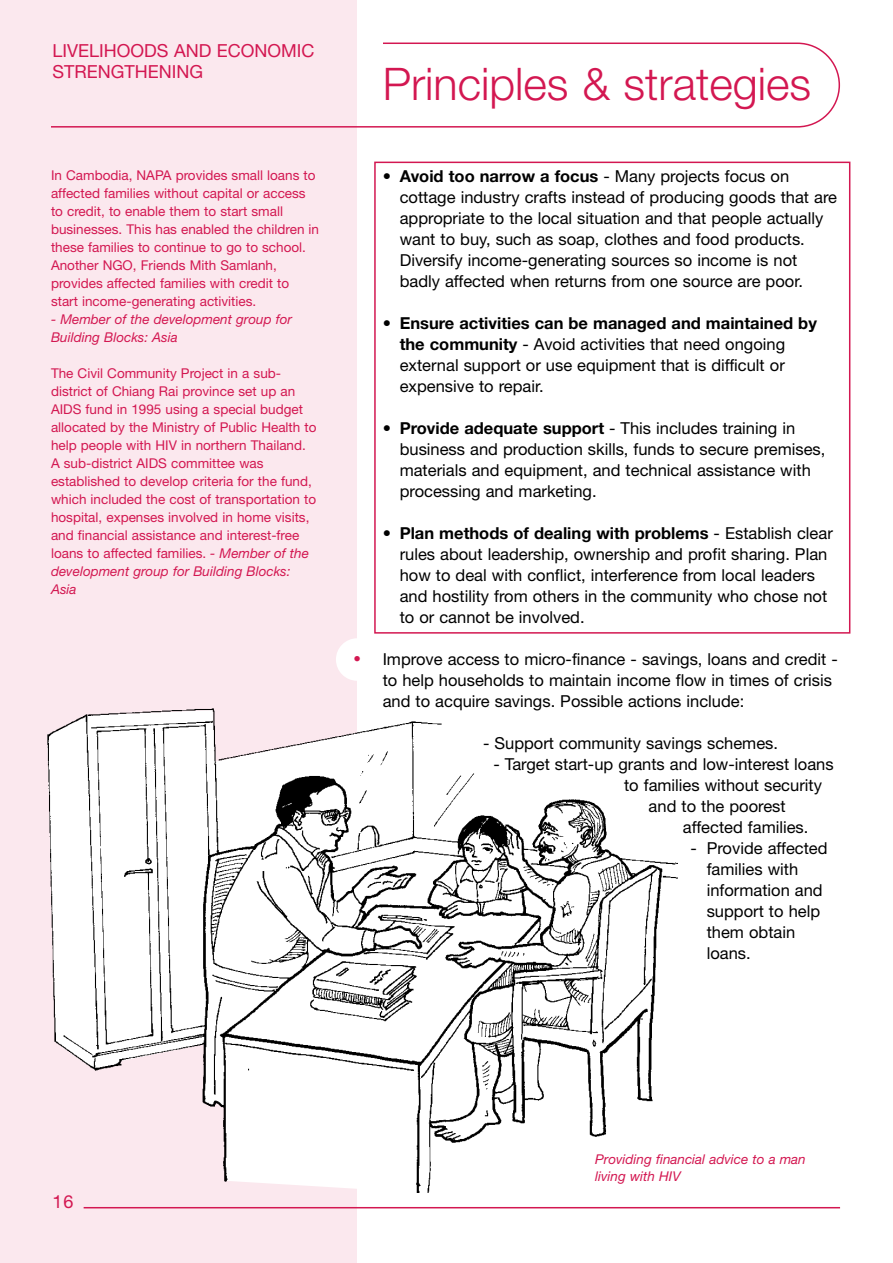
<style>
.page{position:relative;width:893px;height:1263px;background:#fff}
.page>*{position:absolute;margin:0;border:0;box-sizing:border-box;transform-origin:0 0}
.t1{font:300 45px "Helvetica Neue";color:#d31751}
.t2{font:18px/21px "Helvetica Neue";color:#d31751}
.t3{font:16.5px/21px "Helvetica Neue";color:#000}
.t4{font:15px "Helvetica Neue";color:#d31751}
.t5{font:13.5px/18px "Helvetica Neue";color:#d31751}
.t6{font:italic 13.5px/16.5px "Helvetica Neue";color:#d31751}
.s1{font-style:italic}
.s2{font-weight:700}
</style>
<div class="page">
<div style="left:0;top:0;width:357px;height:1263px;background:#fbe8ee"></div>
<svg style="left:51px;top:43px;width:789px;height:85px"></svg>
<div style="left:0;top:22px;width:357px;height:57px;background:#fbe8ee"></div>
<div style="left:357px;top:22px;width:26px;height:57px;background:#fff"></div>
<hr style="left:84px;top:1207px;width:756px;height:1px;background:#d31751">
<div style="left:374px;top:162px;width:476px;height:472px;border:2px solid #d31751"></div>
<div style="left:336px;top:638px;width:42px;height:43px;background:#fff;border-radius:50%"></div>
<img style="left:47px;top:708px;width:631px;height:484px">
<p class="t2" style="left:53px;top:42px;width:264px">LIVELIHOODS AND ECONOMIC<br>STRENGTHENING</p>
<p class="t5" style="left:51px;top:167px;width:270px">In Cambodia, NAPA provides small loans to affected families without capital or access to credit, to enable them to start small businesses. This has enabled the children in these families to continue to go to school.<br>Another NGO, Friends Mith Samlanh, provides affected families with credit to start income-generating activities.</p>
<p class="t6" style="left:51px;top:311px;width:243px;line-height:18px">- Member of the development group for<br>Building Blocks: Asia</p>
<p class="t5" style="left:51px;top:365px;width:267px">The Civil Community Project in a sub&shy;district of Chiang Rai province set up an AIDS fund in 1995 using a special budget allocated by the Ministry of Public Health to help people with HIV in northern Thailand.<br>A sub-district AIDS committee was established to develop criteria for the fund, which included the cost of transportation to hospital, expenses involved in home visits, and financial assistance and interest-free loans to affected families. <span class="s1">- Member of the development group for Building Blocks:<br>Asia</span></p>
<h1 class="t1" style="left:383px;top:68px;width:430px">Principles &amp; strategies</h1>
<p class="t4" style="left:353px;top:654px;width:9px">•</p>
<p class="t3" style="left:400px;top:167px;width:439px;text-indent:-17px"><span class="s2">• Avoid too narrow a focus</span> - Many projects focus on cottage industry crafts instead of producing goods that are appropriate to the local situation and that people actually want to buy, such as soap, clothes and food products.<br>Diversify income-generating sources so income is not badly affected when returns from one source are poor.</p>
<p class="t3" style="left:400px;top:314px;width:419px;text-indent:-17px"><span class="s2">• Ensure activities can be managed and maintained by the community</span> - Avoid activities that need ongoing external support or use equipment that is difficult or expensive to repair.</p>
<p class="t3" style="left:400px;top:419px;width:427px;text-indent:-17px"><span class="s2">• Provide adequate support</span> - This includes training in business and production skills, funds to secure premises, materials and equipment, and technical assistance with processing and marketing.</p>
<p class="t3" style="left:400px;top:524px;width:435px;text-indent:-17px"><span class="s2">• Plan methods of dealing with problems</span> - Establish clear rules about leadership, ownership and profit sharing. Plan how to deal with conflict, interference from local leaders and hostility from others in the community who chose not to or cannot be involved.</p>
<p class="t3" style="left:383px;top:650px;width:457px">Improve access to micro-finance - savings, loans and credit - to help households to maintain income flow in times of crisis and to acquire savings. Possible actions include:</p>
<p class="t3" style="left:483px;top:734px;width:296px">- Support community savings schemes.</p>
<p class="t3" style="left:493px;top:755px;width:342px">- Target start-up grants and low-interest loans</p>
<p class="t3" style="left:624px;top:776px;width:199px">to families without security</p>
<p class="t3" style="left:649px;top:797px;width:139px">and to the poorest</p>
<p class="t3" style="left:683px;top:818px;width:127px">affected families.</p>
<p class="t3" style="left:707px;top:839px;width:122px;text-indent:-16px">- Provide affected families with information and support to help them obtain loans.</p>
<p class="t2" style="left:53px;top:1192px;width:23px">16</p>
<p class="t6" style="left:595px;top:1152px;width:212px">Providing financial advice to a man living with HIV</p>
</div>
